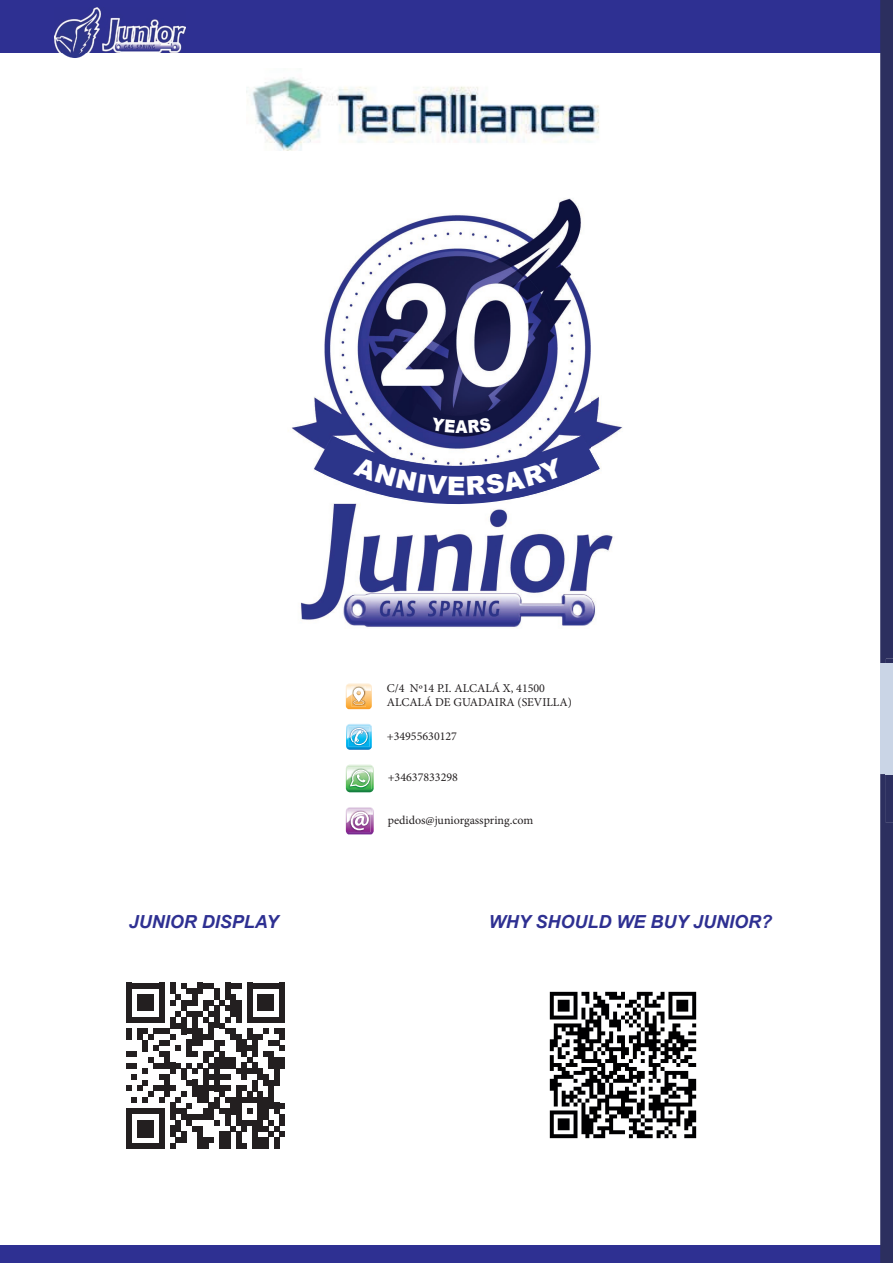
<style>
.page{position:relative;width:893px;height:1263px;background:#fff}
.page>*{position:absolute;margin:0;border:0;box-sizing:border-box;transform-origin:0 0}
.t1{font:italic 700 18px "Arial";color:#2e3092}
.t2{font:900 17.7px "Arial";color:#fff;scale:.88 1}
.t3{font:12px/14.4px "Minion Pro";color:#231f20}
</style>
<div class="page">
<div style="left:0;top:0;width:893px;height:52px;background:#2e3092"></div>
<img style="left:54px;top:7px;width:131px;height:51px">
<div style="left:0;top:1245px;width:893px;height:18px;background:#2e3092"></div>
<img style="left:246px;top:77px;width:353px;height:73px">
<img style="left:291px;top:198px;width:332px;height:430px">
<svg style="left:346px;top:683px;width:26px;height:26px"></svg>
<svg style="left:346px;top:807px;width:28px;height:27px"></svg>
<svg style="left:346px;top:724px;width:26px;height:26px"></svg>
<svg style="left:346px;top:764px;width:28px;height:28px"></svg>
<svg style="left:126px;top:983px;width:159px;height:165px"></svg>
<img style="left:549px;top:991px;width:148px;height:148px">
<img style="left:880px;top:0;width:13px;height:1263px">
<div style="left:880px;top:664px;width:13px;height:110px;background:#cad5e6"></div>
<img style="left:886px;top:659px;width:7px;height:164px">
<img style="left:886px;top:664px;width:7px;height:110px">
<svg style="left:315px;top:400px;width:285px;height:148px"></svg>
<h2 class="t2" style="left:455px;top:414px;width:15px">A</h2>
<p class="t3" style="left:387px;top:681px;width:187px">C/4 Nº14 P.I. ALCALÁ X, 41500<br>ALCALÁ DE GUADAIRA (SEVILLA)</p>
<p class="t3" style="left:387px;top:729px;width:72px">+34955630127</p>
<p class="t3" style="left:388px;top:770px;width:72px">+34637833298</p>
<p class="t3" style="left:388px;top:813px;width:147px">pedidos@juniorgasspring.com</p>
<h1 class="t1" style="left:129px;top:910px;width:151px">JUNIOR DISPLAY</h1>
<h1 class="t1" style="left:489px;top:910px;width:285px">WHY SHOULD WE BUY JUNIOR?</h1>
</div>
